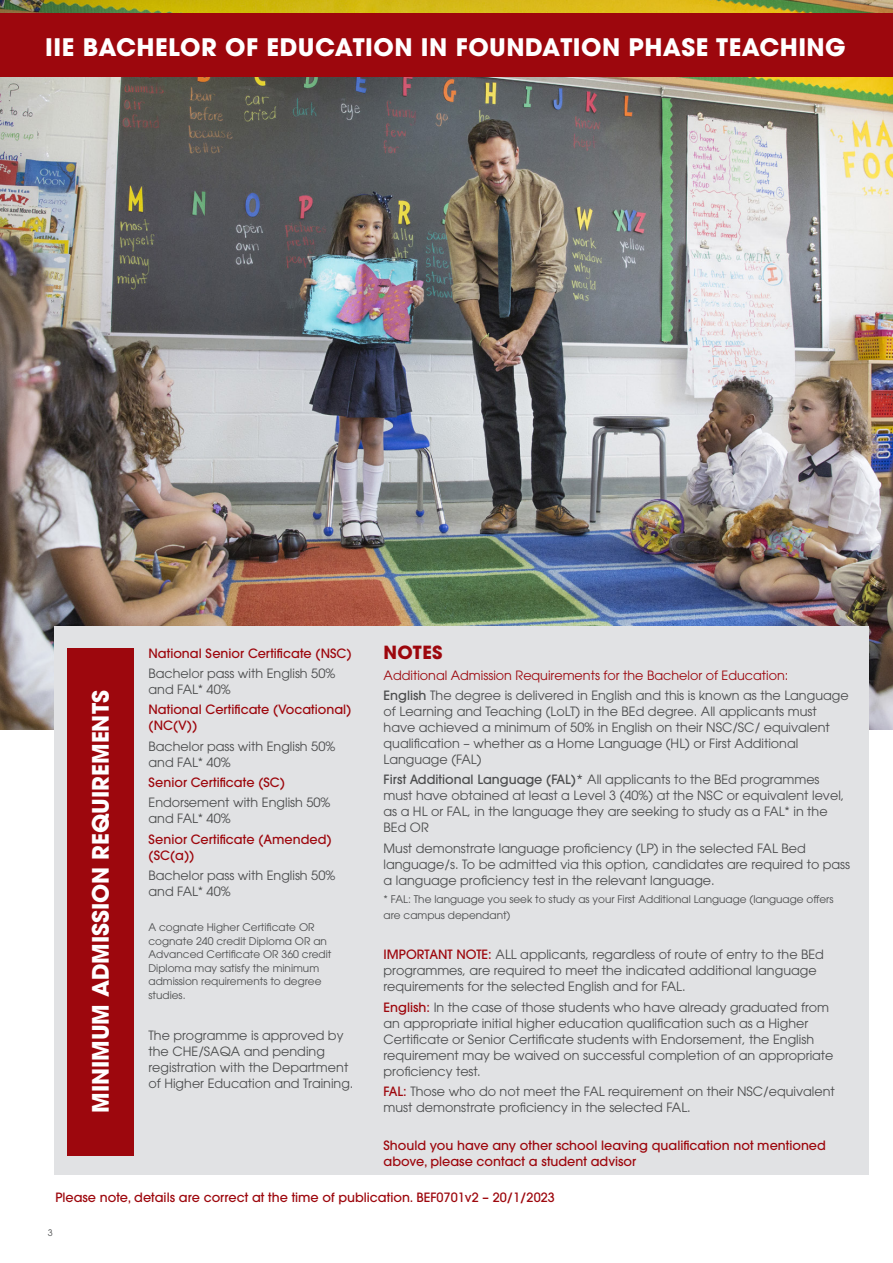
<style>
.page{position:relative;width:893px;height:1263px;background:#fff}
.page>*{position:absolute;margin:0;border:0;box-sizing:border-box;transform-origin:0 0}
.t1{font:700 24px "ITC Avant Garde Pro";letter-spacing:.02em;color:#fff}
.t2{font:700 22.5px "ITC Avant Garde Pro";color:#fff}
.t3{font:700 18px "ITC Avant Garde Pro";letter-spacing:.02em;color:#9d070d}
.t4{font:12.75px/16px "ITC Avant Garde Pro";color:#4b4c4d}
.t5{font:500 12.75px/16px "ITC Avant Garde Pro";color:#9d070d}
.t6{font:12.75px/20.2px "ITC Avant Garde Pro";color:#9d070d}
.t7{font:10.5px/13.5px "ITC Avant Garde Pro";color:#4b4c4d}
.t8{font:9px "ITC Avant Garde Pro";color:#4b4c4d}
.s1{font-weight:500;color:#4b4c4d}
.s2{color:#4b4c4d}
.s3{font-weight:500}
.s4{font-weight:500;color:#9d070d}
</style>
<div class="page">
<img style="left:0;top:0;width:893px;height:729px">
<div style="left:54px;top:626px;width:815px;height:549px;background:#e1e2e4"></div>
<div style="left:68px;top:648px;width:66px;height:507px;background:#9d070d"></div>
<div style="left:0;top:14px;width:893px;height:63px;background:#9d070d"></div>
<h1 class="t1" style="left:45px;top:31px;width:802px">IIE BACHELOR OF EDUCATION IN FOUNDATION PHASE TEACHING</h1>
<h2 class="t2" style="left:85px;top:1113px;width:424px;rotate:-90deg">MINIMUM ADMISSION REQUIREMENTS</h2>
<p class="t5" style="left:148px;top:645px;width:205px">National Senior Certificate (NSC)</p>
<p class="t4" style="left:148px;top:665px;width:188px">Bachelor pass with English 50% and FAL* 40%</p>
<p class="t5" style="left:148px;top:701px;width:204px">National Certificate (Vocational) (NC(V))</p>
<p class="t4" style="left:148px;top:738px;width:188px">Bachelor pass with English 50% and FAL* 40%</p>
<p class="t5" style="left:148px;top:774px;width:138px">Senior Certificate (SC)</p>
<p class="t4" style="left:148px;top:794px;width:183px">Endorsement with English 50% and FAL* 40%</p>
<p class="t5" style="left:148px;top:831px;width:185px">Senior Certificate (Amended) (SC(a))</p>
<p class="t4" style="left:148px;top:867px;width:188px">Bachelor pass with English 50% and FAL* 40%</p>
<p class="t7" style="left:148px;top:921px;width:184px">A cognate Higher Certificate OR cognate 240 credit Diploma OR an<br>Advanced Certificate OR 360 credit<br>Diploma may satisfy the minimum admission requirements to degree studies.</p>
<p class="t4" style="left:148px;top:1027px;width:206px">The programme is approved by the CHE/SAQA and pending registration with the Department of Higher Education and Training.</p>
<h3 class="t3" style="left:384px;top:640px;width:60px">NOTES</h3>
<p class="t6" style="left:384px;top:664px;width:467px">Additional Admission Requirements for the Bachelor of Education:<br><span class="s1">English</span> <span class="s2">The degree is delivered in English and this is known as the Language</span></p>
<p class="t4" style="left:384px;top:703px;width:448px">of Learning and Teaching (LoLT) in the BEd degree. All applicants must have achieved a minimum of 50% in English on their NSC/SC/ equivalent qualification – whether as a Home Language (HL) or First Additional Language (FAL)</p>
<p class="t4" style="left:384px;top:771px;width:462px"><span class="s3">First Additional Language (FAL)*</span> All applicants to the BEd programmes must have obtained at least a Level 3 (40%) at the NSC or equivalent level, as a HL or FAL, in the language they are seeking to study as a FAL* in the BEd OR</p>
<p class="t4" style="left:384px;top:840px;width:468px">Must demonstrate language proficiency (LP) in the selected FAL Bed language/s. To be admitted via this option, candidates are required to pass a language proficiency test in the relevant language.</p>
<p class="t7" style="left:384px;top:891px;width:451px;line-height:16px">* FAL: The language you seek to study as your First Additional Language (language offers are campus dependant)</p>
<p class="t4" style="left:384px;top:946px;width:442px"><span class="s4">IMPORTANT NOTE:</span> ALL applicants, regardless of route of entry to the BEd programmes, are required to meet the indicated additional language requirements for the selected English and for FAL.</p>
<p class="t4" style="left:384px;top:999px;width:451px"><span class="s4">English:</span> In the case of those students who have already graduated from an appropriate initial higher education qualification such as a Higher Certificate or Senior Certificate students with Endorsement, the English requirement may be waived on successful completion of an appropriate proficiency test.</p>
<p class="t4" style="left:384px;top:1083px;width:453px"><span class="s4">FAL:</span> Those who do not meet the FAL requirement on their NSC/equivalent must demonstrate proficiency in the selected FAL.</p>
<p class="t5" style="left:384px;top:1137px;width:444px">Should you have any other school leaving qualification not mentioned above, please contact a student advisor</p>
<p class="t5" style="left:55px;top:1189px;width:501px">Please note, details are correct at the time of publication. BEF0701v2 – 20/1/2023</p>
<p class="t8" style="left:48px;top:1227px;width:6px">3</p>
</div>
